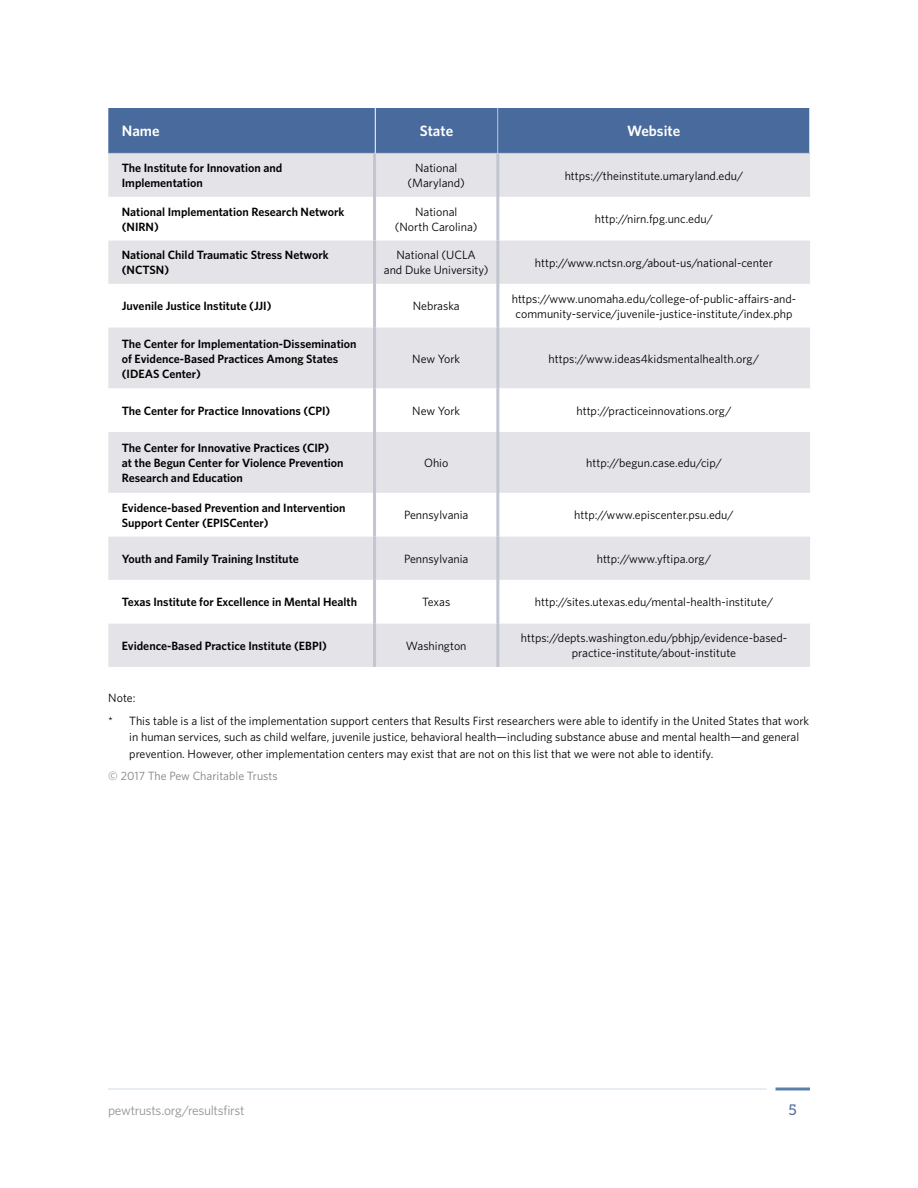
<style>
.page{position:relative;width:918px;height:1188px;background:#fff}
.page>*{position:absolute;margin:0;border:0;box-sizing:border-box;transform-origin:0 0}
.t1{font:600 15px "Whitney";color:#fff}
.t2{font:15px "Museo Slab 500";color:#5c75a3}
.t3{font:13.5px "Whitney";letter-spacing:-.025em;color:#939598}
.t4{font:12px/15px "Whitney";color:#000;text-align:center}
.t5{font:600 12px/15px "Whitney";color:#000}
.t6{font:12px "Whitney";color:#808285}
</style>
<div class="page">
<hr style="left:108px;top:1088px;width:659px;height:2px;background:#336195">
<hr style="left:776px;top:1088px;width:34px;height:2px;background:#336195">
<div style="left:108px;top:108px;width:702px;height:45px;background:#496a9c"></div>
<hr style="left:375px;top:108px;width:1px;height:45px;background:#fff">
<hr style="left:497px;top:108px;width:1px;height:45px;background:#c3c6d1">
<div style="left:108px;top:154px;width:702px;height:513px;background:#e3e3e8"></div>
<svg style="left:108px;top:197px;width:702px;height:426px"></svg>
<hr style="left:373px;top:154px;width:3px;height:43px;background:#c3c6d1">
<hr style="left:373px;top:197px;width:3px;height:43px;background:#c3c6d1">
<hr style="left:373px;top:240px;width:3px;height:44px;background:#c3c6d1">
<hr style="left:373px;top:388px;width:3px;height:44px;background:#c3c6d1">
<hr style="left:373px;top:432px;width:3px;height:61px;background:#c3c6d1">
<hr style="left:373px;top:493px;width:3px;height:43px;background:#c3c6d1">
<hr style="left:373px;top:536px;width:3px;height:44px;background:#c3c6d1">
<hr style="left:496px;top:154px;width:3px;height:43px;background:#c3c6d1">
<hr style="left:496px;top:197px;width:3px;height:43px;background:#c3c6d1">
<hr style="left:496px;top:240px;width:3px;height:44px;background:#c3c6d1">
<hr style="left:496px;top:388px;width:3px;height:44px;background:#c3c6d1">
<hr style="left:496px;top:432px;width:3px;height:61px;background:#c3c6d1">
<hr style="left:496px;top:493px;width:3px;height:43px;background:#c3c6d1">
<hr style="left:496px;top:536px;width:3px;height:44px;background:#c3c6d1">
<hr style="left:373px;top:284px;width:3px;height:43px;background:#c3c6d1">
<hr style="left:373px;top:327px;width:3px;height:61px;background:#c3c6d1">
<hr style="left:373px;top:580px;width:3px;height:43px;background:#c3c6d1">
<hr style="left:373px;top:623px;width:3px;height:44px;background:#c3c6d1">
<hr style="left:496px;top:284px;width:3px;height:43px;background:#c3c6d1">
<hr style="left:496px;top:327px;width:3px;height:61px;background:#c3c6d1">
<hr style="left:496px;top:580px;width:3px;height:43px;background:#c3c6d1">
<hr style="left:496px;top:623px;width:3px;height:44px;background:#c3c6d1">
<hr style="left:108px;top:153px;width:267px;height:1px;background:#c3c6d1">
<hr style="left:375px;top:153px;width:123px;height:1px;background:#c3c6d1">
<hr style="left:498px;top:153px;width:312px;height:1px;background:#c3c6d1">
<p class="t1" style="left:122px;top:121px;width:39px">Name</p>
<p class="t1" style="left:420px;top:121px;width:35px">State</p>
<p class="t1" style="left:627px;top:121px;width:55px">Website</p>
<p class="t5" style="left:122px;top:161px;width:162px">The Institute for Innovation and<br>Implementation</p>
<p class="t4" style="left:408px;top:160px;width:59px">National (Maryland)</p>
<p class="t4" style="left:565px;top:168px;width:180px">https://theinstitute.umaryland.edu/</p>
<p class="t5" style="left:122px;top:204px;width:224px">National Implementation Research Network (NIRN)</p>
<p class="t4" style="left:395px;top:204px;width:84px">National<br>(North Carolina)</p>
<p class="t4" style="left:595px;top:211px;width:120px">http://nirn.fpg.unc.edu/</p>
<p class="t5" style="left:122px;top:248px;width:208px">National Child Traumatic Stress Network (NCTSN)</p>
<p class="t4" style="left:384px;top:247px;width:106px">National (UCLA<br>and Duke University)</p>
<p class="t4" style="left:535px;top:255px;width:240px">http://www.nctsn.org/about-us/national-center</p>
<p class="t5" style="left:122px;top:299px;width:151px">Juvenile Justice Institute (JJI)</p>
<p class="t4" style="left:413px;top:298px;width:49px">Nebraska</p>
<p class="t4" style="left:512px;top:291px;width:286px">https://www.unomaha.edu/college-of-public-affairs-and&shy;community-service/juvenile-justice-institute/index.php</p>
<p class="t5" style="left:122px;top:336px;width:236px">The Center for Implementation-Dissemination of Evidence-Based Practices Among States (IDEAS Center)</p>
<p class="t4" style="left:412px;top:351px;width:49px">New York</p>
<p class="t4" style="left:549px;top:351px;width:212px">https://www.ideas4kidsmentalhealth.org/</p>
<p class="t5" style="left:122px;top:403px;width:210px">The Center for Practice Innovations (CPI)</p>
<p class="t4" style="left:412px;top:403px;width:49px">New York</p>
<p class="t4" style="left:576px;top:403px;width:157px">http://practiceinnovations.org/</p>
<p class="t5" style="left:122px;top:440px;width:223px">The Center for Innovative Practices (CIP)<br>at the Begun Center for Violence Prevention<br>Research and Education</p>
<p class="t4" style="left:424px;top:455px;width:26px">Ohio</p>
<p class="t4" style="left:586px;top:455px;width:137px">http://begun.case.edu/cip/</p>
<p class="t5" style="left:122px;top:500px;width:225px">Evidence-based Prevention and Intervention<br>Support Center (EPISCenter)</p>
<p class="t4" style="left:404px;top:507px;width:66px">Pennsylvania</p>
<p class="t4" style="left:574px;top:507px;width:161px">http://www.episcenter.psu.edu/</p>
<p class="t5" style="left:122px;top:551px;width:179px">Youth and Family Training Institute</p>
<p class="t4" style="left:404px;top:551px;width:66px">Pennsylvania</p>
<p class="t4" style="left:597px;top:551px;width:116px">http://www.yftipa.org/</p>
<p class="t5" style="left:122px;top:595px;width:237px">Texas Institute for Excellence in Mental Health</p>
<p class="t4" style="left:422px;top:594px;width:30px">Texas</p>
<p class="t4" style="left:535px;top:594px;width:240px">http://sites.utexas.edu/mental-health-institute/</p>
<p class="t5" style="left:122px;top:638px;width:207px">Evidence-Based Practice Institute (EBPI)</p>
<p class="t4" style="left:406px;top:638px;width:62px">Washington</p>
<p class="t4" style="left:521px;top:630px;width:268px">https://depts.washington.edu/pbhjp/evidence-based&shy;practice-institute/about-institute</p>
<p class="t4" style="left:108px;top:687px;width:702px;line-height:22.5px;text-align:left">Note:<br>* This table is a list of the implementation support centers that Results First researchers were able to identify in the United States that work</p>
<p class="t4" style="left:129px;top:729px;width:671px;line-height:16.5px;text-align:left">in human services, such as child welfare, juvenile justice, behavioral health—including substance abuse and mental health—and general prevention. However, other implementation centers may exist that are not on this list that we were not able to identify.</p>
<p class="t6" style="left:108px;top:768px;width:171px">© 2017 The Pew Charitable Trusts</p>
<p class="t3" style="left:108px;top:1101px;width:138px">pewtrusts.org/resultsfirst</p>
<p class="t2" style="left:789px;top:1101px;width:10px">5</p>
</div>
